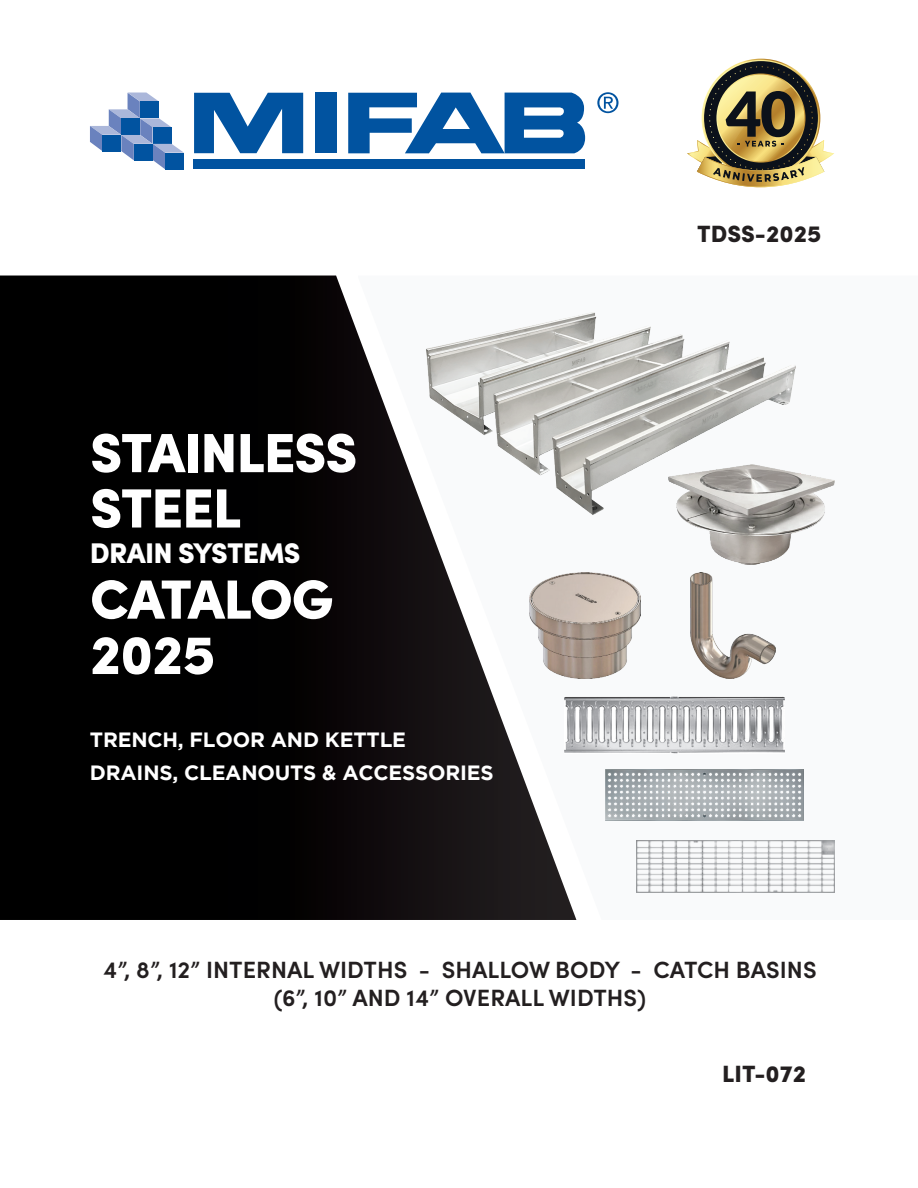
<style>
.page{position:relative;width:918px;height:1188px;background:#fff}
.page>*{position:absolute;margin:0;border:0;box-sizing:border-box;transform-origin:0 0}
.t1{font:900 55.35px/55.3px "Sofia Pro";letter-spacing:-.025em;color:#fff}
.t2{font:900 28.5px "Sofia Pro";letter-spacing:-.025em;color:#fff}
.t3{font:600 23.55px/28.3px "Sofia Pro";color:#231f20;text-align:center}
.t4{font:900 23.55px "Sofia Pro";color:#231f20}
.t5{font:700 20.55px/32.4px "Gotham";letter-spacing:-.01em;color:#fff}
</style>
<div class="page">
<svg style="left:0;top:276px;width:576px;height:644px;background:#151414"></svg>
<img style="left:564px;top:697px;width:220px;height:57px">
<img style="left:605px;top:769px;width:198px;height:52px">
<img style="left:373px;top:276px;width:462px;height:291px">
<img style="left:690px;top:573px;width:85px;height:105px">
<img style="left:530px;top:573px;width:110px;height:105px">
<img style="left:668px;top:465px;width:166px;height:100px">
<img style="left:636px;top:841px;width:198px;height:52px">
<svg style="left:687px;top:66px;width:147px;height:122px"></svg>
<svg style="left:194px;top:93px;width:109px;height:60px"></svg>
<div style="left:315px;top:93px;width:22px;height:60px;background:#0153a0"></div>
<div style="left:165px;top:153px;width:19px;height:17px;background:#0153a0"></div>
<div style="left:194px;top:159px;width:391px;height:10px;background:#0153a0"></div>
<svg style="left:597px;top:92px;width:22px;height:21px"></svg>
<svg style="left:90px;top:93px;width:94px;height:76px"></svg>
<div style="left:102px;top:135px;width:19px;height:16px;background:#0153a0"></div>
<svg style="left:348px;top:93px;width:237px;height:60px"></svg>
<p class="t1" style="left:90px;top:421px;width:269px">STAINLESS<br>STEEL</p>
<p class="t2" style="left:90px;top:531px;width:212px">DRAIN SYSTEMS</p>
<p class="t1" style="left:90px;top:568px;width:245px">CATALOG<br>2025</p>
<p class="t5" style="left:90px;top:723px;width:405px">TRENCH, FLOOR AND KETTLE<br>DRAINS, CLEANOUTS &amp; ACCESSORIES</p>
<p class="t4" style="left:697px;top:215px;width:126px">TDSS-2025</p>
<p class="t3" style="left:103px;top:954px;width:715px">4”, 8”, 12” INTERNAL WIDTHS - SHALLOW BODY - CATCH BASINS (6”, 10” AND 14” OVERALL WIDTHS)</p>
<p class="t4" style="left:722px;top:1056px;width:85px">LIT-072</p>
</div>
